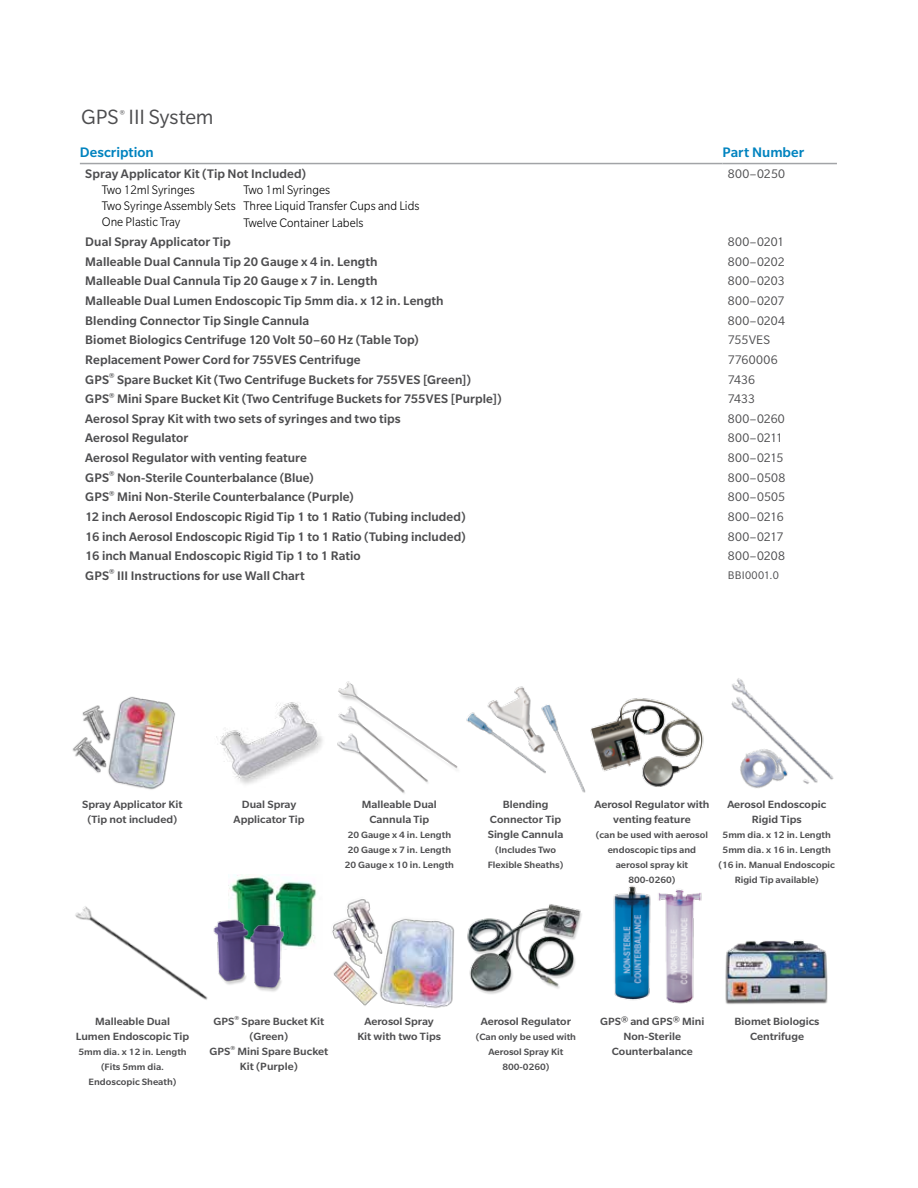
<style>
.page{position:relative;width:918px;height:1188px;background:#fff}
.page>*{position:absolute;margin:0;border:0;box-sizing:border-box;transform-origin:0 0}
.t1{font:22.5px "Slate Pro";letter-spacing:-.005em;color:#4d4d4f}
.t2{font:500 15px "Slate Pro";color:#0083bf}
.t3{font:500 13.5px "Slate Pro";letter-spacing:.005em;color:#4d4d4f}
.t4{font:13.5px "Slate Pro";letter-spacing:.01em;color:#4d4d4f}
.t5{font:300 13.5px/16.2px "Slate Pro";color:#000;scale:.95 1}
.t6{font:12px "Slate Pro";letter-spacing:.02em;color:#4d4d4f}
.t7{font:500 11.4px/15px "Slate Pro";color:#4d4d4f;text-align:center;scale:1.05 1}
.t8{font:500 10.05px/15px "Slate Pro";color:#4d4d4f;text-align:center;scale:1.05 1}
.t9{font:7.8px "Slate Pro";color:#4d4d4f}
.s1{font-size:10.05px}
</style>
<div class="page">
<img style="left:216px;top:702px;width:107px;height:82px">
<img style="left:72px;top:696px;width:104px;height:94px">
<img style="left:396px;top:787px;width:9px;height:7px">
<img style="left:382px;top:774px;width:46px;height:13px">
<img style="left:337px;top:681px;width:121px;height:93px">
<img style="left:725px;top:940px;width:103px;height:64px">
<img style="left:466px;top:686px;width:115px;height:102px">
<img style="left:613px;top:885px;width:38px;height:115px">
<img style="left:332px;top:899px;width:122px;height:109px">
<img style="left:467px;top:904px;width:115px;height:90px">
<img style="left:658px;top:889px;width:44px;height:115px">
<img style="left:229px;top:874px;width:88px;height:75px">
<img style="left:222px;top:917px;width:67px;height:75px">
<img style="left:75px;top:906px;width:147px;height:94px">
<img style="left:731px;top:678px;width:103px;height:110px">
<img style="left:581px;top:698px;width:123px;height:95px">
<hr style="left:80px;top:163px;width:642px;height:1px;background:#a2a4a7">
<hr style="left:722px;top:163px;width:115px;height:1px;background:#a2a4a7">
<h1 class="t1" style="left:81px;top:105px;width:134px">GPS III System</h1>
<p class="t9" style="left:120px;top:110px;width:7px">®</p>
<p class="t2" style="left:80px;top:144px;width:75px">Description</p>
<p class="t2" style="left:722px;top:144px;width:83px">Part Number</p>
<p class="t3" style="left:85px;top:166px;width:222px">Spray Applicator Kit (Tip Not Included)</p>
<p class="t5" style="left:102px;top:182px;width:143px">Two 12ml Syringes<br>Two Syringe Assembly Sets<br>One Plastic Tray</p>
<p class="t4" style="left:728px;top:167px;width:59px">800–0250</p>
<p class="t5" style="left:243px;top:182px;width:187px">Two 1ml Syringes<br>Three Liquid Transfer Cups and Lids<br>Twelve Container Labels</p>
<p class="t3" style="left:85px;top:234px;width:147px">Dual Spray Applicator Tip</p>
<p class="t4" style="left:728px;top:235px;width:58px">800–0201</p>
<p class="t3" style="left:85px;top:254px;width:294px">Malleable Dual Cannula Tip 20 Gauge x 4 in. Length</p>
<p class="t4" style="left:728px;top:254px;width:58px">800–0202</p>
<p class="t3" style="left:85px;top:274px;width:294px">Malleable Dual Cannula Tip 20 Gauge x 7 in. Length</p>
<p class="t4" style="left:728px;top:274px;width:58px">800–0203</p>
<p class="t3" style="left:85px;top:293px;width:360px">Malleable Dual Lumen Endoscopic Tip 5mm dia. x 12 in. Length</p>
<p class="t4" style="left:728px;top:294px;width:58px">800–0207</p>
<p class="t3" style="left:85px;top:313px;width:226px">Blending Connector Tip Single Cannula</p>
<p class="t4" style="left:728px;top:313px;width:59px">800–0204</p>
<p class="t3" style="left:85px;top:333px;width:335px">Biomet Biologics Centrifuge 120 Volt 50–60 Hz (Table Top)</p>
<p class="t4" style="left:728px;top:333px;width:44px">755VES</p>
<p class="t3" style="left:85px;top:352px;width:277px">Replacement Power Cord for 755VES Centrifuge</p>
<p class="t4" style="left:728px;top:353px;width:51px">7760006</p>
<p class="t3" style="left:85px;top:372px;width:387px">GPS<sup>®</sup> Spare Bucket Kit (Two Centrifuge Buckets for 755VES [Green])</p>
<p class="t4" style="left:728px;top:372px;width:29px">7436</p>
<p class="t3" style="left:85px;top:392px;width:418px">GPS<sup>®</sup> Mini Spare Bucket Kit (Two Centrifuge Buckets for 755VES [Purple])</p>
<p class="t4" style="left:728px;top:392px;width:29px">7433</p>
<p class="t3" style="left:85px;top:411px;width:317px">Aerosol Spray Kit with two sets of syringes and two tips</p>
<p class="t4" style="left:728px;top:412px;width:59px">800–0260</p>
<p class="t3" style="left:85px;top:431px;width:105px">Aerosol Regulator</p>
<p class="t4" style="left:728px;top:431px;width:56px">800–0211</p>
<p class="t3" style="left:85px;top:451px;width:223px">Aerosol Regulator with venting feature</p>
<p class="t4" style="left:728px;top:451px;width:57px">800–0215</p>
<p class="t3" style="left:85px;top:470px;width:230px">GPS<sup>®</sup> Non-Sterile Counterbalance (Blue)</p>
<p class="t4" style="left:728px;top:470px;width:59px">800–0508</p>
<p class="t3" style="left:85px;top:490px;width:270px">GPS<sup>®</sup> Mini Non-Sterile Counterbalance (Purple)</p>
<p class="t4" style="left:728px;top:490px;width:59px">800–0505</p>
<p class="t3" style="left:85px;top:509px;width:382px">12 inch Aerosol Endoscopic Rigid Tip 1 to 1 Ratio (Tubing included)</p>
<p class="t4" style="left:728px;top:510px;width:57px">800–0216</p>
<p class="t3" style="left:85px;top:529px;width:382px">16 inch Aerosol Endoscopic Rigid Tip 1 to 1 Ratio (Tubing included)</p>
<p class="t4" style="left:728px;top:529px;width:57px">800–0217</p>
<p class="t3" style="left:85px;top:549px;width:277px">16 inch Manual Endoscopic Rigid Tip 1 to 1 Ratio</p>
<p class="t4" style="left:728px;top:549px;width:59px">800–0208</p>
<p class="t3" style="left:85px;top:568px;width:221px">GPS<sup>®</sup> III Instructions for use Wall Chart</p>
<p class="t6" style="left:728px;top:569px;width:52px">BBI0001.0</p>
<p class="t7" style="left:82px;top:797px;width:97px">Spray Applicator Kit (Tip not included)</p>
<p class="t7" style="left:234px;top:797px;width:69px">Dual Spray<br>Applicator Tip</p>
<p class="t7" style="left:362px;top:797px;width:73px">Malleable Dual<br>Cannula Tip</p>
<p class="t8" style="left:345px;top:827px;width:106px;text-align:left">20 Gauge x 4 in. Length<br>20 Gauge x 7 in. Length<br>20 Gauge x 10 in. Length</p>
<p class="t7" style="left:488px;top:797px;width:73px">Blending<br>Connector Tip<br>Single Cannula</p>
<p class="t8" style="left:488px;top:842px;width:74px">(Includes Two<br>Flexible Sheaths)</p>
<p class="t7" style="left:594px;top:797px;width:111px">Aerosol Regulator with venting feature</p>
<p class="t8" style="left:596px;top:827px;width:108px">(can be used with aerosol endoscopic tips and aerosol spray kit<br>800-0260)</p>
<p class="t7" style="left:727px;top:797px;width:96px">Aerosol Endoscopic<br>Rigid Tips</p>
<p class="t8" style="left:719px;top:827px;width:112px">5mm dia. x 12 in. Length<br>5mm dia. x 16 in. Length (16 in. Manual Endoscopic<br>Rigid Tip available)</p>
<p class="t7" style="left:76px;top:1014px;width:110px">Malleable Dual<br>Lumen Endoscopic Tip</p>
<p class="t8" style="left:78px;top:1044px;width:105px">5mm dia. x 12 in. Length (Fits 5mm dia.<br>Endoscopic Sheath)</p>
<p class="t7" style="left:209px;top:1014px;width:115px">GPS<sup>®</sup> Spare Bucket Kit (Green)<br>GPS<sup>®</sup> Mini Spare Bucket<br>Kit (Purple)</p>
<p class="t7" style="left:357px;top:1014px;width:81px">Aerosol Spray<br>Kit with two Tips</p>
<p class="t7" style="left:481px;top:1014px;width:88px">Aerosol Regulator</p>
<p class="t8" style="left:476px;top:1029px;width:97px">(Can only be used with<br>Aerosol Spray Kit<br>800-0260)</p>
<p class="t7" style="left:600px;top:1014px;width:101px">GPS<span class="s1">®</span> and GPS<span class="s1">®</span> Mini<br>Non-Sterile<br>Counterbalance</p>
<p class="t7" style="left:735px;top:1014px;width:82px">Biomet Biologics<br>Centrifuge</p>
</div>
